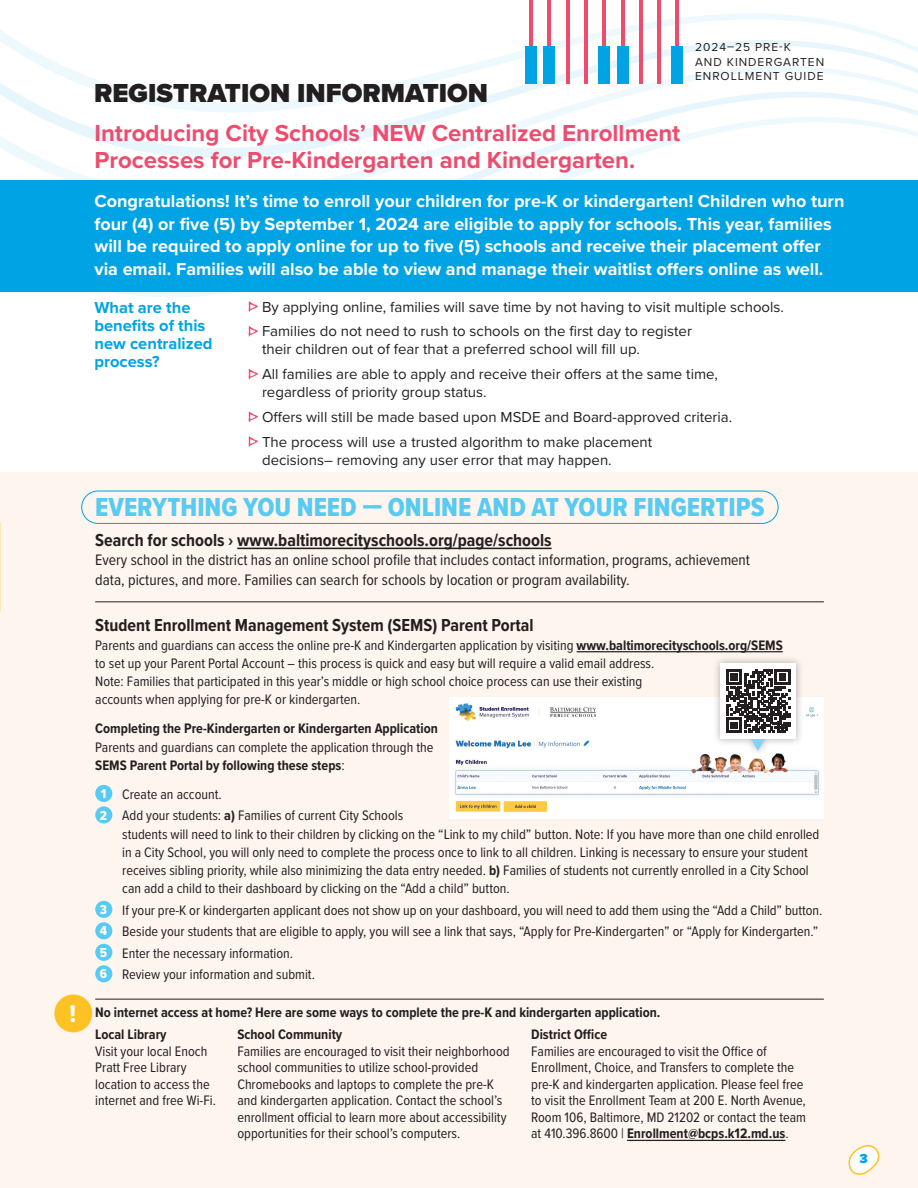
<style>
.page{position:relative;width:918px;height:1188px;background:#fff}
.page>*{position:absolute;margin:0;border:0;box-sizing:border-box;transform-origin:0 0}
.Heading_Pill_Shape{font:27px "Proxima Nova Cond Extrabld";color:#57cbf2}
.t1{font:900 27px "Proxima Nova";color:#231f20}
.Bold_all_caps_blue_pp{font:25.05px "Proxima Nova Cond Extrabld";color:#fff}
.t2{font:700 24px/27px "Proxima Nova";color:#ef4c6d}
.t3{font:700 18px/22.5px "Proxima Nova";color:#fff}
.Main_Narrative{font:700 18px "Proxima Nova Cond";color:#231f20}
.HEADING_BLUE{font:700 16.5px/18px "Proxima Nova";color:#00a4e4}
.Main_Narrative-2{font:15.75px/19.5px "Proxima Nova Cond";color:#231f20}
.t4{font:15px/18px "Proxima Nova";color:#231f20}
.Main_Narrative-3{font:14.25px/16.5px "Proxima Nova Cond";color:#231f20}
.Main_Narrative-4{font:700 14.25px/18.3px "Proxima Nova Cond";color:#231f20}
.Bold_all_caps_blue_pp-2{font:13.5px "Proxima Nova Cond Extrabld";color:#fff}
.t5{font:900 13.5px "Proxima Nova";color:#00a4e4}
.t6{font:12px/14.4px "Proxima Nova";letter-spacing:.08em;color:#231f20}
.s1{font-weight:700}
.s2{font-weight:400}
</style>
<div class="page">
<svg style="left:1px;top:13px;width:917px;height:167px"></svg>
<svg style="left:0;top:30px;width:1px;height:118px"></svg>
<div style="left:0;top:180px;width:918px;height:112px;background:#00a4e4"></div>
<svg style="left:249px;top:301px;width:9px;height:11px"></svg>
<svg style="left:249px;top:326px;width:9px;height:10px"></svg>
<svg style="left:249px;top:369px;width:9px;height:10px"></svg>
<svg style="left:249px;top:412px;width:9px;height:10px"></svg>
<svg style="left:249px;top:436px;width:9px;height:11px"></svg>
<div style="left:0;top:473px;width:918px;height:715px;background:#fdf5ee"></div>
<div style="left:81px;top:491px;width:697px;height:33px;border:1px solid #00a4e4;border-radius:16px"></div>
<hr style="left:237px;top:548px;width:315px;height:1px;background:#231f20">
<div style="left:54px;top:994px;width:38px;height:38px;background:#fec224;border-radius:50%"></div>
<hr style="left:95px;top:999px;width:729px;height:1px;background:#231f20">
<hr style="left:627px;top:1140px;width:158px;height:1px;background:#231f20">
<hr style="left:577px;top:651px;width:206px;height:1px;background:#231f20">
<div style="left:95px;top:785px;width:17px;height:17px;background:#57cbf2;border-radius:50%"></div>
<div style="left:95px;top:806px;width:17px;height:17px;background:#57cbf2;border-radius:50%"></div>
<div style="left:95px;top:901px;width:17px;height:17px;background:#57cbf2;border-radius:50%"></div>
<div style="left:95px;top:922px;width:17px;height:17px;background:#57cbf2;border-radius:50%"></div>
<div style="left:95px;top:944px;width:17px;height:17px;background:#57cbf2;border-radius:50%"></div>
<div style="left:95px;top:965px;width:17px;height:17px;background:#57cbf2;border-radius:50%"></div>
<hr style="left:95px;top:601px;width:729px;height:1px;background:#231f20">
<img style="left:450px;top:697px;width:241px;height:122px">
<img style="left:691px;top:697px;width:133px;height:122px">
<div style="left:713px;top:655px;width:91px;height:102px;background:#231f20;opacity:.33"></div>
<div style="left:720px;top:663px;width:76px;height:76px;background:#fff"></div>
<svg style="left:726px;top:669px;width:64px;height:82px"></svg>
<svg style="left:848px;top:1144px;width:32px;height:31px"></svg>
<hr style="left:548px;top:0;width:3px;height:84px;background:#ef4c6d">
<hr style="left:529px;top:0;width:4px;height:84px;background:#ef4c6d">
<hr style="left:584px;top:0;width:4px;height:84px;background:#ef4c6d">
<hr style="left:566px;top:0;width:3px;height:84px;background:#ef4c6d">
<hr style="left:621px;top:0;width:3px;height:84px;background:#ef4c6d">
<hr style="left:602px;top:0;width:4px;height:84px;background:#ef4c6d">
<hr style="left:657px;top:0;width:4px;height:84px;background:#ef4c6d">
<hr style="left:639px;top:0;width:4px;height:84px;background:#ef4c6d">
<hr style="left:676px;top:0;width:3px;height:84px;background:#ef4c6d">
<div style="left:525px;top:46px;width:12px;height:38px;background:#00a4e4"></div>
<div style="left:544px;top:46px;width:11px;height:38px;background:#00a4e4"></div>
<div style="left:599px;top:46px;width:11px;height:38px;background:#00a4e4"></div>
<div style="left:617px;top:46px;width:12px;height:38px;background:#00a4e4"></div>
<div style="left:671px;top:46px;width:12px;height:38px;background:#00a4e4"></div>
<p class="Bold_all_caps_blue_pp" style="left:70px;top:995px;width:8px">!</p>
<p class="t1" style="left:94px;top:73px;width:395px">REGISTRATION INFORMATION</p>
<p class="t2" style="left:94px;top:119px;width:587px">Introducing City Schools’ NEW Centralized Enrollment<br>Processes for Pre-Kindergarten and Kindergarten.</p>
<p class="t6" style="left:695px;top:40px;width:131px">2024–25 PRE-K<br>AND KINDERGARTEN<br>ENROLLMENT GUIDE</p>
<p class="t3" style="left:94px;top:190px;width:752px">Congratulations! It’s time to enroll your children for pre-K or kindergarten! Children who turn four (4) or five (5) by September 1, 2024 are eligible to apply for schools. This year, families will be required to apply online for up to five (5) schools and receive their placement offer via email. Families will also be able to view and manage their waitlist offers online as well.</p>
<p class="HEADING_BLUE" style="left:94px;top:298px;width:120px">What are the benefits of this new centralized process?</p>
<p class="t4" style="left:262px;top:297px;width:523px">By applying online, families will save time by not having to visit multiple schools.</p>
<p class="t4" style="left:262px;top:322px;width:431px">Families do not need to rush to schools on the first day to register their children out of fear that a preferred school will fill up.</p>
<p class="t4" style="left:262px;top:365px;width:457px">All families are able to apply and receive their offers at the same time, regardless of priority group status.</p>
<p class="t4" style="left:262px;top:407px;width:472px">Offers will still be made based upon MSDE and Board-approved criteria.</p>
<p class="t4" style="left:262px;top:432px;width:392px">The process will use a trusted algorithm to make placement decisions– removing any user error that may happen.</p>
<p class="Heading_Pill_Shape" style="left:95px;top:487px;width:671px">EVERYTHING YOU NEED — ONLINE AND AT YOUR FINGERTIPS</p>
<p class="Main_Narrative" style="left:95px;top:527px;width:458px">Search for schools › www.baltimorecityschools.org/page/schools</p>
<p class="Main_Narrative-2" style="left:95px;top:550px;width:656px">Every school in the district has an online school profile that includes contact information, programs, achievement data, pictures, and more. Families can search for schools by location or program availability.</p>
<p class="Main_Narrative" style="left:95px;top:612px;width:440px">Student Enrollment Management System (SEMS) Parent Portal</p>
<p class="Main_Narrative-3" style="left:95px;top:635px;width:689px;line-height:18.3px">Parents and guardians can access the online pre-K and Kindergarten application by visiting <span class="s1">www.baltimorecityschools.org/SEMS </span>to set up your Parent Portal Account – this process is quick and easy but will require a valid email address.<br>Note: Families that participated in this year’s middle or high school choice process can use their existing<br>accounts when applying for pre-K or kindergarten.</p>
<p class="Main_Narrative-4" style="left:95px;top:719px;width:344px">Completing the Pre-Kindergarten or Kindergarten Application<br><span class="s2">Parents and guardians can complete the application through the<br></span>SEMS Parent Portal by following these steps<span class="s2">:</span></p>
<p class="Bold_all_caps_blue_pp-2" style="left:101px;top:784px;width:7px">1</p>
<p class="Main_Narrative-3" style="left:122px;top:785px;width:101px">Create an account.</p>
<p class="Bold_all_caps_blue_pp-2" style="left:100px;top:805px;width:9px">2</p>
<p class="Main_Narrative-3" style="left:122px;top:806px;width:699px;line-height:18.3px">Add your students: <span class="s1">a)</span> Families of current City Schools<br>students will need to link to their children by clicking on the “Link to my child” button. Note: If you have more than one child enrolled in a City School, you will only need to complete the process once to link to all children. Linking is necessary to ensure your student receives sibling priority, while also minimizing the data entry needed. <span class="s1">b)</span> Families of students not currently enrolled in a City School can add a child to their dashboard by clicking on the “Add a child” button.</p>
<p class="Bold_all_caps_blue_pp-2" style="left:100px;top:900px;width:9px">3</p>
<p class="Main_Narrative-3" style="left:122px;top:901px;width:702px">If your pre-K or kindergarten applicant does not show up on your dashboard, you will need to add them using the “Add a Child” button.</p>
<p class="Bold_all_caps_blue_pp-2" style="left:100px;top:921px;width:9px">4</p>
<p class="Main_Narrative-3" style="left:122px;top:923px;width:698px">Beside your students that are eligible to apply, you will see a link that says, “Apply for Pre-Kindergarten” or “Apply for Kindergarten.”</p>
<p class="Bold_all_caps_blue_pp-2" style="left:100px;top:942px;width:9px">5</p>
<p class="Main_Narrative-3" style="left:122px;top:944px;width:172px">Enter the necessary information.</p>
<p class="Bold_all_caps_blue_pp-2" style="left:100px;top:964px;width:9px">6</p>
<p class="Main_Narrative-3" style="left:122px;top:966px;width:194px">Review your information and submit.</p>
<p class="Main_Narrative-4" style="left:95px;top:1001px;width:567px;line-height:22.5px">No internet access at home? Here are some ways to complete the pre-K and kindergarten application.<br>Local Library</p>
<p class="Main_Narrative-3" style="left:95px;top:1042px;width:122px">Visit your local Enoch<br>Pratt Free Library location to access the internet and free Wi-Fi.</p>
<p class="Main_Narrative-4" style="left:237px;top:1025px;width:106px">School Community</p>
<p class="Main_Narrative-3" style="left:237px;top:1042px;width:274px">Families are encouraged to visit their neighborhood school communities to utilize school-provided Chromebooks and laptops to complete the pre-K and kindergarten application. Contact the school’s enrollment official to learn more about accessibility opportunities for their school’s computers.</p>
<p class="Main_Narrative-3" style="left:531px;top:1026px;width:276px"><span class="s1">District Office<br></span>Families are encouraged to visit the Office of Enrollment, Choice, and Transfers to complete the pre-K and kindergarten application. Please feel free to visit the Enrollment Team at 200 E. North Avenue, Room 106, Baltimore, MD 21202 or contact the team at 410.396.8600 | <span class="s1">Enrollment@bcps.k12.md.us</span>.</p>
<p class="t5" style="left:859px;top:1149px;width:10px">3</p>
</div>
